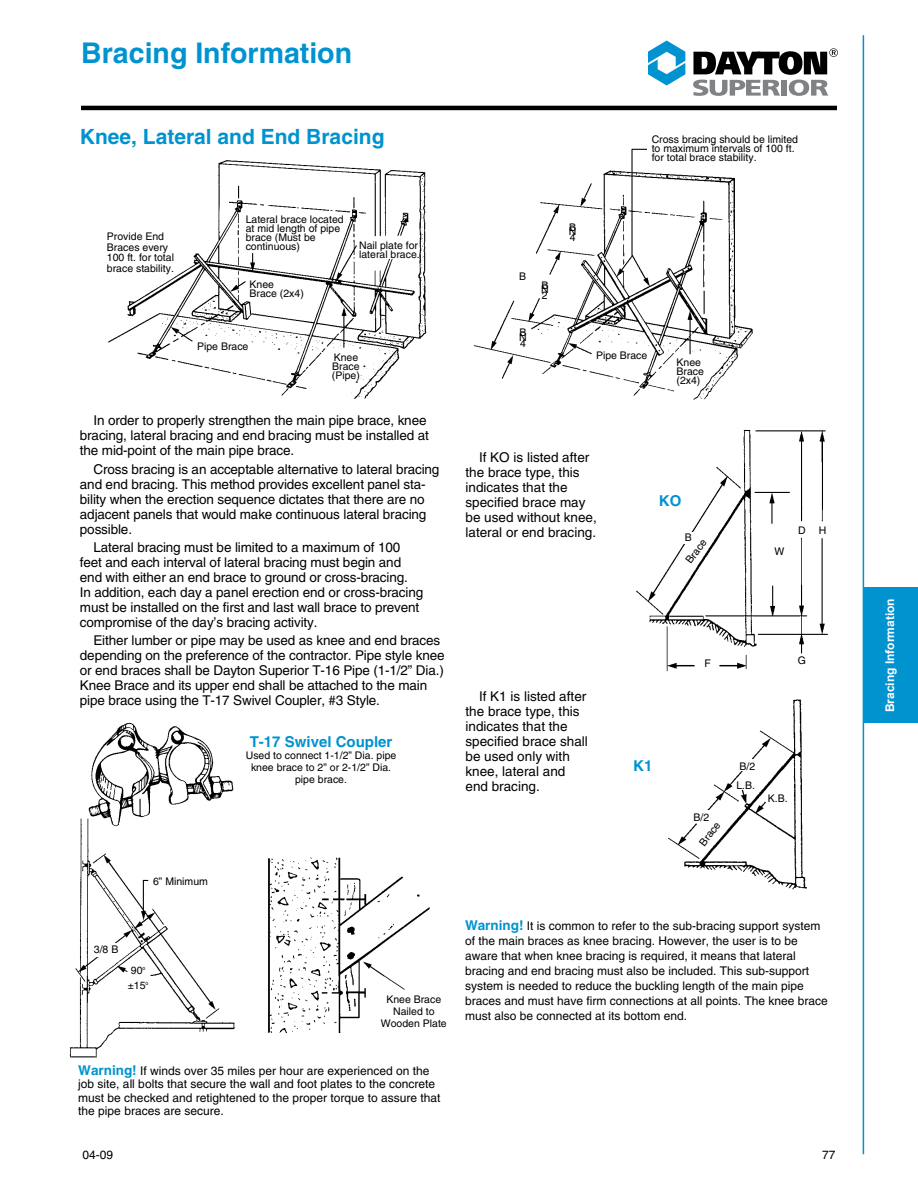
<style>
.page{position:relative;width:918px;height:1188px;background:#fff}
.page>*{position:absolute;margin:0;border:0;box-sizing:border-box;transform-origin:0 0}
.t1{font:700 28.5px "Helvetica";color:#0093d0}
.t2{font:700 21px "Helvetica";color:#0093d0}
.t3{font:700 15px "Helvetica";color:#0093d0}
.t4{font:13.5px/15px "Helvetica";letter-spacing:-.01em;color:#000}
.t5{font:12px/15px "Helvetica";color:#000}
.t6{font:700 12px "Arial";color:#fff}
.t7{font:10.5px/9px "Helvetica";color:#000}
.s1{font-weight:700;font-size:13.5px;color:#0093d0}
</style>
<div class="page">
<div style="left:877px;top:587px;width:41px;height:136px;background:#0093d0"></div>
<hr style="left:863px;top:35px;width:1px;height:1119px;background:#0093d0">
<div style="left:863px;top:587px;width:54px;height:136px;background:#0093d0"></div>
<img style="left:69px;top:818px;width:166px;height:240px">
<div style="left:90px;top:943px;width:32px;height:14px;background:#fff"></div>
<img style="left:267px;top:857px;width:163px;height:176px">
<img style="left:108px;top:148px;width:645px;height:252px">
<img style="left:82px;top:722px;width:153px;height:118px">
<img style="left:668px;top:699px;width:139px;height:191px">
<div style="left:736px;top:759px;width:23px;height:12px;background:#fff"></div>
<div style="left:690px;top:810px;width:23px;height:12px;background:#fff"></div>
<img style="left:636px;top:430px;width:192px;height:242px">
<div style="left:683px;top:532px;width:15px;height:11px;background:#fff"></div>
<hr style="left:81px;top:106px;width:756px;height:4px;background:#000">
<svg style="left:648px;top:41px;width:37px;height:45px"></svg>
<svg style="left:693px;top:48px;width:145px;height:48px"></svg>
<h1 class="t1" style="left:81px;top:35px;width:272px">Bracing Information</h1>
<h2 class="t2" style="left:80px;top:124px;width:306px">Knee, Lateral and End Bracing</h2>
<p class="t7" style="left:652px;top:135px;width:148px">Cross bracing should be limited to maximum intervals of 100 ft. for total brace stability.</p>
<p class="t7" style="left:107px;top:231px;width:69px;line-height:10.5px">Provide End<br>Braces every<br>100 ft. for total brace stability.</p>
<p class="t7" style="left:246px;top:215px;width:100px">Lateral brace located at mid length of pipe brace (Must be continuous)</p>
<p class="t7" style="left:250px;top:280px;width:56px">Knee<br>Brace (2x4)</p>
<p class="t7" style="left:359px;top:240px;width:62px">Nail plate for lateral brace.</p>
<p class="t7" style="left:197px;top:341px;width:53px">Pipe Brace</p>
<p class="t7" style="left:332px;top:353px;width:30px">Knee<br>Brace (Pipe)</p>
<p class="t4" style="left:80px;top:413px;width:351px;text-indent:14px">In order to properly strengthen the main pipe brace, knee bracing, lateral bracing and end bracing must be installed at the mid-point of the main pipe brace.</p>
<p class="t4" style="left:80px;top:461px;width:361px;text-indent:14px">Cross bracing is an acceptable alternative to lateral bracing and end bracing. This method provides excellent panel sta&shy;bility when the erection sequence dictates that there are no adjacent panels that would make continuous lateral bracing possible.</p>
<p class="t4" style="left:80px;top:540px;width:345px;text-indent:14px">Lateral bracing must be limited to a maximum of 100 feet and each interval of lateral bracing must begin and end with either an end brace to ground or cross-bracing.<br>In addition, each day a panel erection end or cross-bracing must be installed on the first and last wall brace to prevent compromise of the day’s bracing activity.</p>
<p class="t4" style="left:80px;top:633px;width:366px;text-indent:14px">Either lumber or pipe may be used as knee and end braces depending on the preference of the contractor. Pipe style knee or end braces shall be Dayton Superior T-16 Pipe (1-1/2” Dia.)<br>Knee Brace and its upper end shall be attached to the main pipe brace using the T-17 Swivel Coupler, #3 Style.</p>
<p class="t7" style="left:153px;top:876px;width:56px">6” Minimum</p>
<p class="t7" style="left:94px;top:945px;width:26px">3/8 B</p>
<p class="t7" style="left:128px;top:963px;width:22px;line-height:15px">90<sup>o </sup>±15<sup>o</sup></p>
<p class="t3" style="left:250px;top:732px;width:144px">T-17 Swivel Coupler</p>
<p class="t7" style="left:246px;top:749px;width:152px;line-height:12px;text-align:center">Used to connect 1-1/2” Dia. pipe knee brace to 2” or 2-1/2” Dia. pipe brace.</p>
<p class="t7" style="left:381px;top:993px;width:67px;line-height:12px;text-align:center">Knee Brace<br>Nailed to<br>Wooden Plate</p>
<p class="t5" style="left:78px;top:1064px;width:364px;line-height:13.5px"><span class="s1">Warning!</span> If winds over 35 miles per hour are experienced on the job site, all bolts that secure the wall and foot plates to the concrete must be checked and retightened to the proper torque to assure that the pipe braces are secure.</p>
<p class="t7" style="left:519px;top:272px;width:9px">B</p>
<p class="t7" style="left:519px;top:331px;width:9px;line-height:8.2px">BÑ<br>4</p>
<p class="t7" style="left:541px;top:283px;width:9px;line-height:8.2px">BÑ<br>2</p>
<p class="t7" style="left:569px;top:225px;width:9px;line-height:8.2px">BÑ<br>4</p>
<p class="t7" style="left:596px;top:351px;width:53px">Pipe Brace</p>
<p class="t7" style="left:677px;top:358px;width:29px">Knee<br>Brace (2x4)</p>
<p class="t4" style="left:466px;top:450px;width:133px;text-indent:14px">If KO is listed after the brace type, this indicates that the specified brace may be used without knee, lateral or end bracing.</p>
<p class="t3" style="left:659px;top:491px;width:24px">KO</p>
<p class="t7" style="left:685px;top:533px;width:9px">B</p>
<p class="t7" style="left:684px;top:559px;width:29px;rotate:-53deg">Brace</p>
<p class="t7" style="left:774px;top:547px;width:11px">W</p>
<p class="t7" style="left:798px;top:525px;width:9px">D</p>
<p class="t7" style="left:819px;top:526px;width:9px">H</p>
<p class="t4" style="left:466px;top:689px;width:124px;text-indent:14px">If K1 is listed after the brace type, this indicates that the specified brace shall be used only with knee, lateral and end bracing.</p>
<p class="t3" style="left:633px;top:756px;width:21px">K1</p>
<p class="t7" style="left:705px;top:658px;width:8px">F</p>
<p class="t7" style="left:798px;top:656px;width:10px">G</p>
<p class="t7" style="left:740px;top:762px;width:17px">B/2</p>
<p class="t7" style="left:694px;top:813px;width:17px">B/2</p>
<p class="t7" style="left:698px;top:842px;width:29px;rotate:-53deg">Brace</p>
<p class="t7" style="left:736px;top:781px;width:20px">L.B.</p>
<p class="t7" style="left:768px;top:793px;width:21px">K.B.</p>
<p class="t5" style="left:465px;top:918px;width:364px"><span class="s1">Warning!</span> It is common to refer to the sub-bracing support system of the main braces as knee bracing. However, the user is to be aware that when knee bracing is required, it means that lateral bracing and end bracing must also be included. This sub-support system is needed to reduce the buckling length of the main pipe braces and must have firm connections at all points. The knee brace must also be connected at its bottom end.</p>
<p class="t5" style="left:83px;top:1147px;width:32px">04-09</p>
<p class="t5" style="left:822px;top:1147px;width:15px">77</p>
<p class="t6" style="left:882px;top:712px;width:116px;rotate:-90deg">Bracing Information</p>
</div>
